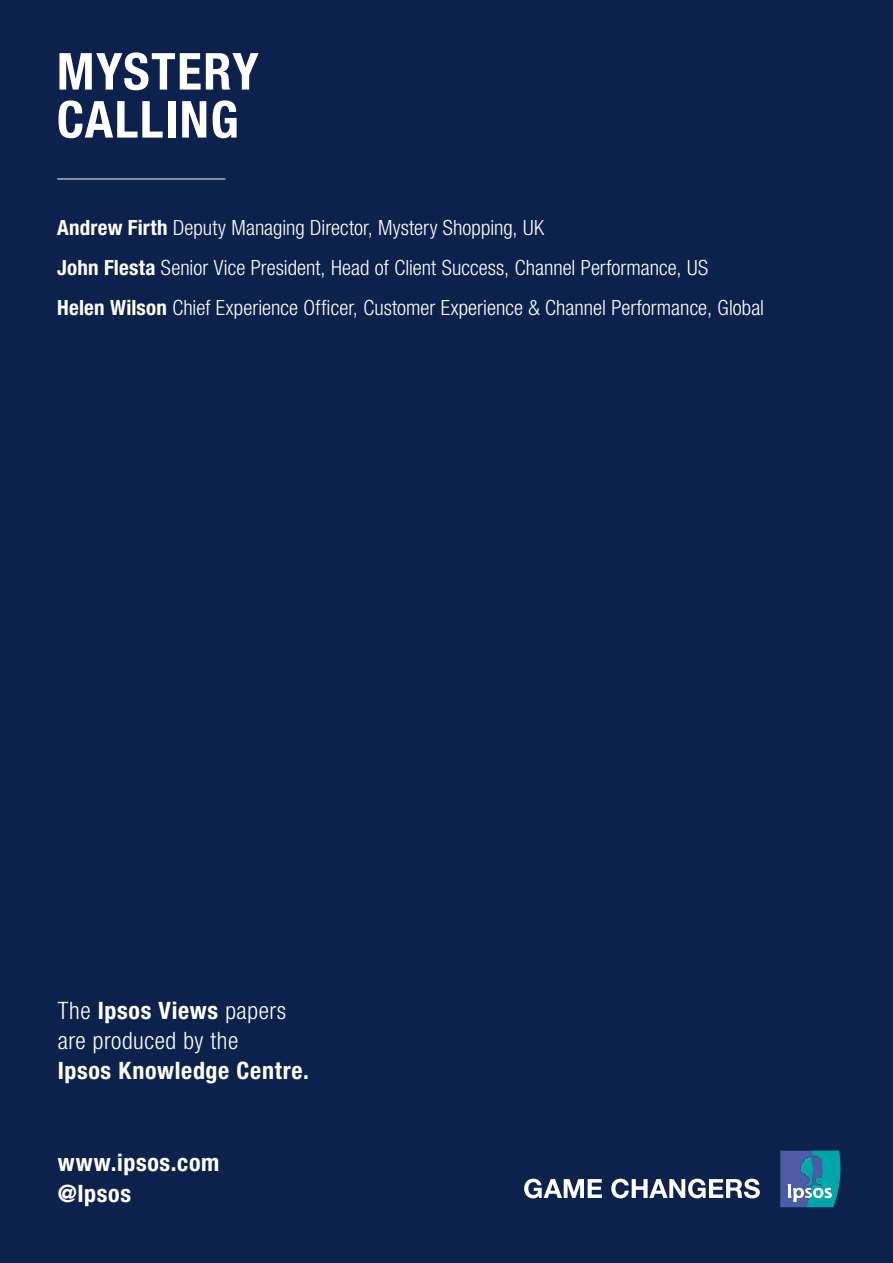
<style>
.page{position:relative;width:893px;height:1263px;background:#0c224c}
.page>*{position:absolute;margin:0;border:0;box-sizing:border-box;transform-origin:0 0}
.t1{font:700 condensed 51px/48px "Helvetica Neue LT Std";letter-spacing:.03em;color:#fff}
.t2{font:700 condensed 24px/31px "Helvetica Neue LT Std";letter-spacing:.03em;color:#fff}
.t3{font:300 condensed 24px/30px "Helvetica Neue LT Std";letter-spacing:.02em;color:#fff}
.t4{font:300 condensed 21px/40px "Helvetica Neue LT Std";letter-spacing:.005em;color:#fff}
.s1{font-weight:700}
</style>
<div class="page">
<svg style="left:780px;top:1150px;width:61px;height:57px;background:#3883a9"></svg>
<svg style="left:524px;top:1178px;width:236px;height:20px"></svg>
<hr style="left:57px;top:179px;width:168px;height:1px;background:#fff">
<h1 class="t1" style="left:57px;top:47px;width:203px">MYSTERY<br>CALLING</h1>
<p class="t4" style="left:57px;top:208px;width:708px"><span class="s1">Andrew Firth</span> Deputy Managing Director, Mystery Shopping, UK<br><span class="s1">John Flesta</span> Senior Vice President, Head of Client Success, Channel Performance, US<br><span class="s1">Helen Wilson</span> Chief Experience Officer, Customer Experience &amp; Channel Performance, Global</p>
<p class="t3" style="left:58px;top:995px;width:230px">The <span class="s1">Ipsos Views</span> papers are produced by the</p>
<p class="t2" style="left:58px;top:1054px;width:253px">Ipsos Knowledge Centre.</p>
<p class="t2" style="left:58px;top:1147px;width:163px">www.ipsos.com @Ipsos</p>
</div>
